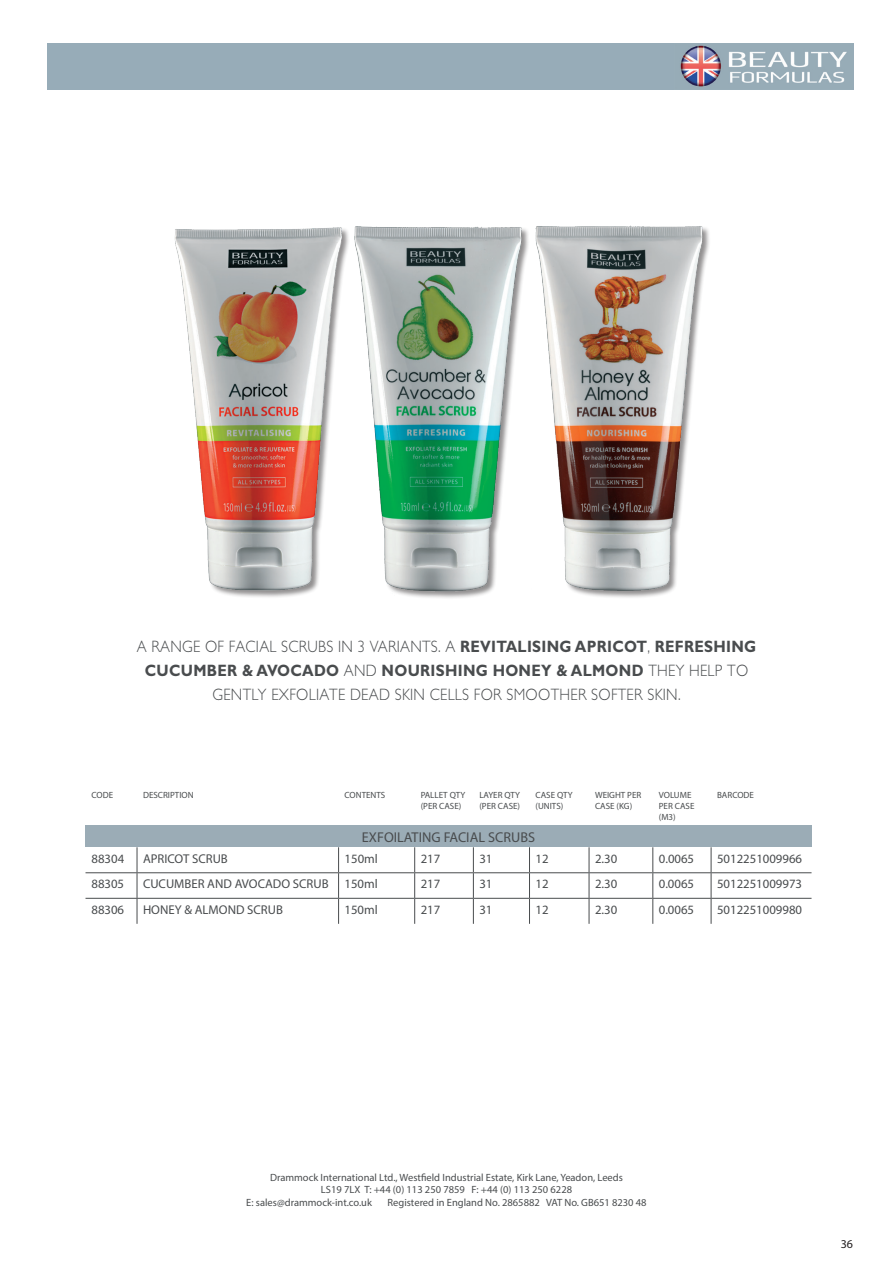
<style>
.page{position:relative;width:893px;height:1263px;background:#fff}
.page>*{position:absolute;margin:0;border:0;box-sizing:border-box;transform-origin:0 0}
.t1{font:300 16.5px "M Gill Sans";letter-spacing:.02em;color:#494c4e;scale:.9 1}
.t2{font:700 16.5px "Gill Sans";letter-spacing:.02em;color:#494c4e;scale:.9 1}
.t3{font:14.25px "Myriad Pro";color:#494c4e}
.t4{font:12.75px "Myriad Pro";color:#494c4e}
.t5{font:12px "Myriad Pro";color:#231f20}
.t6{font:10.5px "Myriad Pro";color:#494c4e}
.t7{font:9px/10.8px "Myriad Pro";color:#494c4e}
.s1{font-family:"Gill Sans";font-weight:700}
.s2{font-family:"M Gill Sans";font-weight:300}
</style>
<div class="page">
<div style="left:48px;top:43px;width:806px;height:47px;background:#97acb8"></div>
<img style="left:174px;top:225px;width:535px;height:373px">
<div style="left:86px;top:826px;width:725px;height:21px;background:#9bacb6"></div>
<svg style="left:86px;top:847px;width:725px;height:77px"></svg>
<hr style="left:86px;top:872px;width:51px;height:1px;background:#494c4e">
<hr style="left:137px;top:872px;width:202px;height:1px;background:#494c4e">
<hr style="left:339px;top:872px;width:76px;height:1px;background:#494c4e">
<hr style="left:415px;top:872px;width:58px;height:1px;background:#494c4e">
<hr style="left:473px;top:872px;width:56px;height:1px;background:#494c4e">
<hr style="left:529px;top:872px;width:60px;height:1px;background:#494c4e">
<hr style="left:589px;top:872px;width:64px;height:1px;background:#494c4e">
<hr style="left:653px;top:872px;width:58px;height:1px;background:#494c4e">
<hr style="left:711px;top:872px;width:100px;height:1px;background:#494c4e">
<hr style="left:86px;top:898px;width:51px;height:1px;background:#494c4e">
<hr style="left:137px;top:898px;width:202px;height:1px;background:#494c4e">
<svg style="left:137px;top:847px;width:1px;height:77px"></svg>
<hr style="left:339px;top:898px;width:76px;height:1px;background:#494c4e">
<svg style="left:338px;top:847px;width:1px;height:77px"></svg>
<hr style="left:415px;top:898px;width:58px;height:1px;background:#494c4e">
<svg style="left:414px;top:847px;width:1px;height:77px"></svg>
<hr style="left:473px;top:898px;width:56px;height:1px;background:#494c4e">
<svg style="left:473px;top:847px;width:1px;height:77px"></svg>
<hr style="left:529px;top:898px;width:60px;height:1px;background:#494c4e">
<svg style="left:529px;top:847px;width:1px;height:77px"></svg>
<hr style="left:589px;top:898px;width:64px;height:1px;background:#494c4e">
<svg style="left:589px;top:847px;width:1px;height:77px"></svg>
<hr style="left:653px;top:898px;width:58px;height:1px;background:#494c4e">
<svg style="left:652px;top:847px;width:1px;height:77px"></svg>
<hr style="left:711px;top:898px;width:100px;height:1px;background:#494c4e">
<svg style="left:711px;top:847px;width:1px;height:77px"></svg>
<img style="left:680px;top:45px;width:167px;height:42px">
<h1 class="t1" style="left:137px;top:638px;width:690px">A RANGE OF FACIAL SCRUBS IN 3 VARIANTS. A <span class="s1">REVITALISING APRICOT</span>, <span class="s1">REFRESHING</span></h1>
<h1 class="t2" style="left:145px;top:661px;width:672px">CUCUMBER &amp; AVOCADO <span class="s2">AND</span> NOURISHING HONEY &amp; ALMOND <span class="s2">THEY HELP TO</span></h1>
<h1 class="t1" style="left:212px;top:686px;width:522px">GENTLY EXFOLIATE DEAD SKIN CELLS FOR SMOOTHER SOFTER SKIN.</h1>
<p class="t7" style="left:92px;top:789px;width:23px">CODE</p>
<p class="t7" style="left:143px;top:789px;width:52px">DESCRIPTION</p>
<p class="t7" style="left:345px;top:789px;width:42px">CONTENTS</p>
<p class="t7" style="left:421px;top:789px;width:46px">PALLET QTY (PER CASE)</p>
<p class="t7" style="left:479px;top:789px;width:42px">LAYER QTY (PER CASE)</p>
<p class="t7" style="left:535px;top:789px;width:39px">CASE QTY (UNITS)</p>
<p class="t7" style="left:595px;top:789px;width:48px">WEIGHT PER<br>CASE (KG)</p>
<p class="t7" style="left:659px;top:789px;width:37px">VOLUME<br>PER CASE (M3)</p>
<p class="t7" style="left:717px;top:789px;width:38px">BARCODE</p>
<h2 class="t3" style="left:362px;top:829px;width:175px">EXFOILATING FACIAL SCRUBS</h2>
<p class="t4" style="left:92px;top:851px;width:34px">88304</p>
<p class="t4" style="left:143px;top:851px;width:86px">APRICOT SCRUB</p>
<p class="t4" style="left:345px;top:851px;width:35px">150ml</p>
<p class="t4" style="left:421px;top:851px;width:21px">217</p>
<p class="t4" style="left:479px;top:851px;width:15px">31</p>
<p class="t4" style="left:535px;top:851px;width:15px">12</p>
<p class="t4" style="left:595px;top:851px;width:24px">2.30</p>
<p class="t4" style="left:659px;top:851px;width:37px">0.0065</p>
<p class="t4" style="left:717px;top:851px;width:87px">5012251009966</p>
<p class="t4" style="left:91px;top:876px;width:34px">88305</p>
<p class="t4" style="left:143px;top:876px;width:236px">CUCUMBER AND AVOCADO SCRUB 150ml</p>
<p class="t4" style="left:421px;top:876px;width:21px">217</p>
<p class="t4" style="left:479px;top:876px;width:15px">31</p>
<p class="t4" style="left:535px;top:876px;width:15px">12</p>
<p class="t4" style="left:595px;top:876px;width:24px">2.30</p>
<p class="t4" style="left:659px;top:876px;width:37px">0.0065</p>
<p class="t4" style="left:717px;top:876px;width:87px">5012251009973</p>
<p class="t4" style="left:91px;top:902px;width:34px">88306</p>
<p class="t4" style="left:143px;top:902px;width:141px">HONEY &amp; ALMOND SCRUB</p>
<p class="t4" style="left:345px;top:902px;width:35px">150ml</p>
<p class="t4" style="left:421px;top:902px;width:21px">217</p>
<p class="t4" style="left:479px;top:902px;width:15px">31</p>
<p class="t4" style="left:535px;top:902px;width:15px">12</p>
<p class="t4" style="left:595px;top:902px;width:24px">2.30</p>
<p class="t4" style="left:659px;top:902px;width:37px">0.0065</p>
<p class="t4" style="left:717px;top:902px;width:87px">5012251009980</p>
<p class="t6" style="left:270px;top:1171px;width:354px">Drammock International Ltd., Westfield Industrial Estate, Kirk Lane, Yeadon, Leeds</p>
<p class="t6" style="left:321px;top:1183px;width:253px">LS19 7LX T: +44 (0) 113 250 7859 F: +44 (0) 113 250 6228</p>
<p class="t6" style="left:246px;top:1196px;width:127px">E: sales@drammock-int.co.uk</p>
<p class="t6" style="left:388px;top:1196px;width:261px">Registered in England No. 2865882 VAT No. GB651 8230 48</p>
<p class="t5" style="left:841px;top:1236px;width:14px">36</p>
</div>
